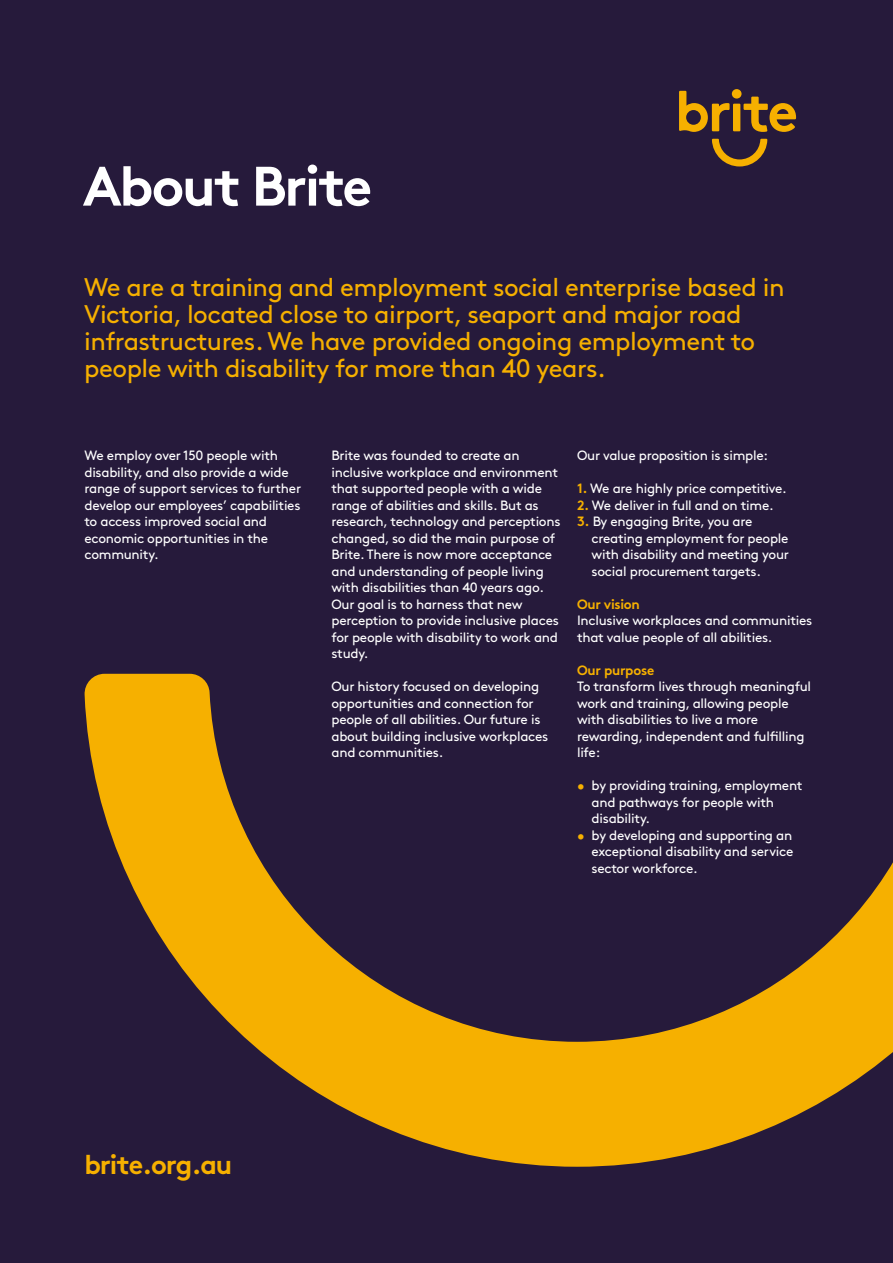
<style>
.page{position:relative;width:893px;height:1263px;background:#261a3b}
.page>*{position:absolute;margin:0;border:0;box-sizing:border-box;transform-origin:0 0}
.t1{font:700 55.5px "Brown";letter-spacing:-.04em;color:#fff}
.t2{font:700 27px "Brown";letter-spacing:-.04em;color:#f6b000}
.t3{font:25.5px/27px "Brown";letter-spacing:-.02em;color:#f6b000}
.t4{font:13.5px/16.5px "Brown";letter-spacing:-.02em;color:#fff}
.t5{font:700 13.5px "Brown";letter-spacing:-.02em;color:#f6b000}
.s1{font-weight:700;color:#f6b000}
.s2{color:#f6b000}
</style>
<div class="page">
<svg style="left:84px;top:674px;width:809px;height:493px"></svg>
<div style="left:733px;top:104px;width:7px;height:27px;background:#f6b000"></div>
<svg style="left:743px;top:97px;width:53px;height:35px"></svg>
<div style="left:732px;top:89px;width:9px;height:10px;background:#f6b000;border-radius:50%"></div>
<svg style="left:712px;top:139px;width:55px;height:27px"></svg>
<svg style="left:679px;top:91px;width:51px;height:41px"></svg>
<h1 class="t1" style="left:83px;top:141px;width:291px">About Brite</h1>
<h3 class="t3" style="left:84px;top:272px;width:702px">We are a training and employment social enterprise based in Victoria, located close to airport, seaport and major road infrastructures. We have provided ongoing employment to people with disability for more than 40 years.</h3>
<p class="t4" style="left:84px;top:446px;width:218px">We employ over 150 people with disability, and also provide a wide range of support services to further develop our employees’ capabilities to access improved social and economic opportunities in the community.</p>
<p class="t4" style="left:331px;top:446px;width:231px">Brite was founded to create an inclusive workplace and environment that supported people with a wide range of abilities and skills. But as research, technology and perceptions changed, so did the main purpose of Brite. There is now more acceptance and understanding of people living with disabilities than 40 years ago.<br>Our goal is to harness that new perception to provide inclusive places for people with disability to work and study.</p>
<p class="t4" style="left:331px;top:677px;width:218px">Our history focused on developing opportunities and connection for people of all abilities. Our future is about building inclusive workplaces and communities.</p>
<p class="t4" style="left:577px;top:446px;width:193px">Our value proposition is simple:</p>
<p class="t4" style="left:577px;top:479px;width:211px"><span class="s1">1.</span> We are highly price competitive.</p>
<p class="t4" style="left:577px;top:495px;width:198px"><span class="s1">2.</span> We deliver in full and on time.</p>
<p class="t4" style="left:592px;top:512px;width:199px;text-indent:-15px"><span class="s1">3.</span> By engaging Brite, you are creating employment for people with disability and meeting your social procurement targets.</p>
<p class="t5" style="left:577px;top:593px;width:64px">Our vision</p>
<p class="t4" style="left:577px;top:611px;width:237px">Inclusive workplaces and communities that value people of all abilities.</p>
<p class="t5" style="left:577px;top:659px;width:79px">Our purpose</p>
<p class="t4" style="left:577px;top:677px;width:236px">To transform lives through meaningful work and training, allowing people with disabilities to live a more rewarding, independent and fulfilling life:</p>
<p class="t4" style="left:592px;top:776px;width:212px;text-indent:-15px"><span class="s2">•</span> by providing training, employment and pathways for people with disability.</p>
<p class="t4" style="left:592px;top:825px;width:203px;text-align:justify;text-indent:-15px"><span class="s2">•</span> by developing and supporting an exceptional disability and service sector workforce.</p>
<h2 class="t2" style="left:84px;top:1143px;width:149px">brite.org.au</h2>
</div>
